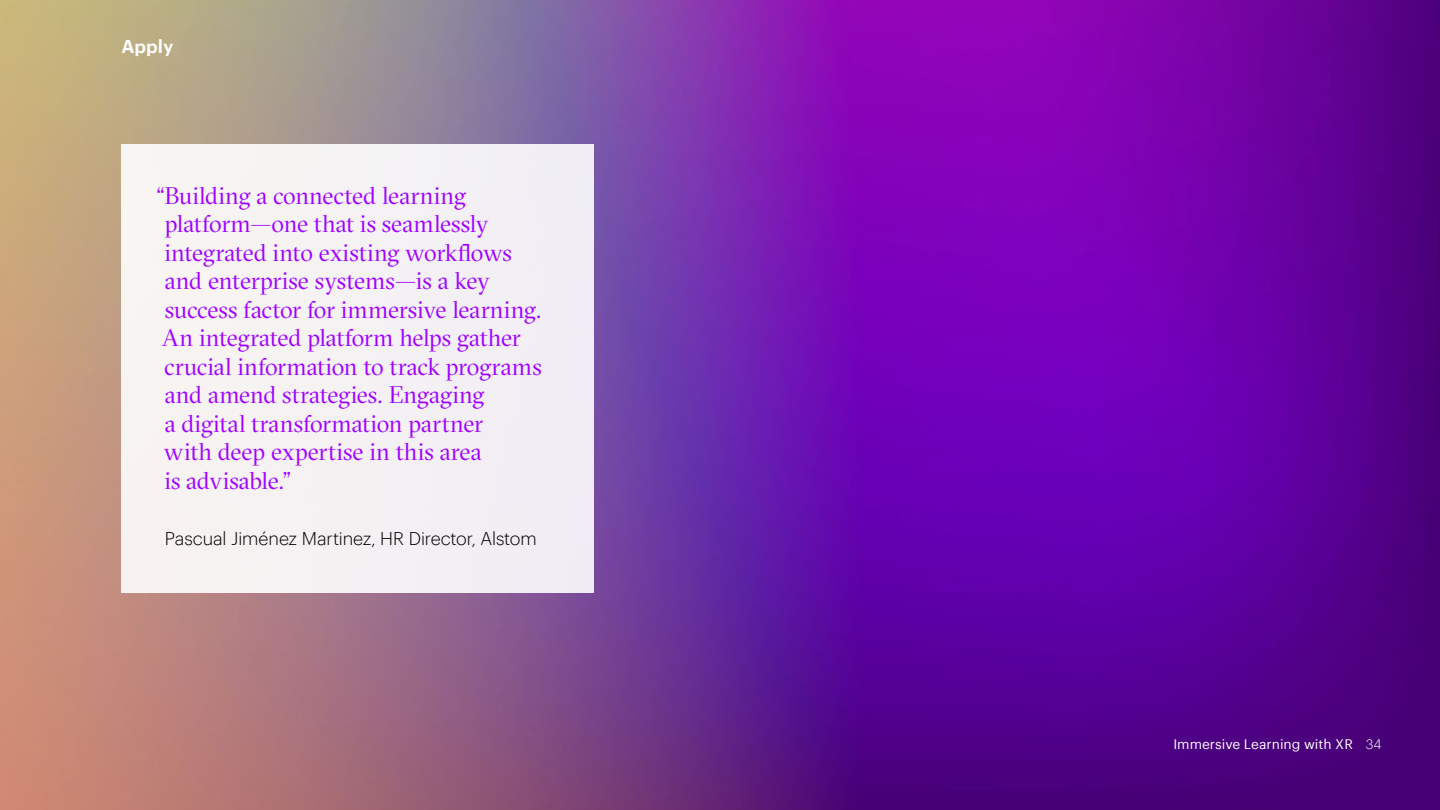
<style>
.page{position:relative;width:1440px;height:810px;background:#fff}
.page>*{position:absolute;margin:0;border:0;box-sizing:border-box;transform-origin:0 0}
.t1{font:24px/28.5px "GT Sectra Fine";letter-spacing:-.005em;color:#a100ff}
.t2{font:300 18px "Graphik";letter-spacing:-.005em;color:#000}
.t3{font:600 18px "Graphik";letter-spacing:-.005em;color:#fff}
.t4{font:13.5px "Graphik";color:#fff}
.s1{font-weight:300}
</style>
<div class="page">
<img style="left:0;top:0;width:1440px;height:810px">
<div style="left:122px;top:144px;width:472px;height:448px;background:#f5f2f4"></div>
<p class="t3" style="left:121px;top:32px;width:53px">Apply</p>
<p class="t1" style="left:156px;top:182px;width:387px">“Building a connected learning platform—one that is seamlessly integrated into existing workflows and enterprise systems—is a key success factor for immersive learning.<br>An integrated platform helps gather crucial information to track programs and amend strategies. Engaging<br>a digital transformation partner<br>with deep expertise in this area<br>is advisable.”</p>
<p class="t2" style="left:165px;top:525px;width:373px">Pascual Jiménez Martinez, HR Director, Alstom</p>
<p class="t4" style="left:1173px;top:734px;width:210px">Immersive Learning with XR <span class="s1">34</span></p>
</div>
